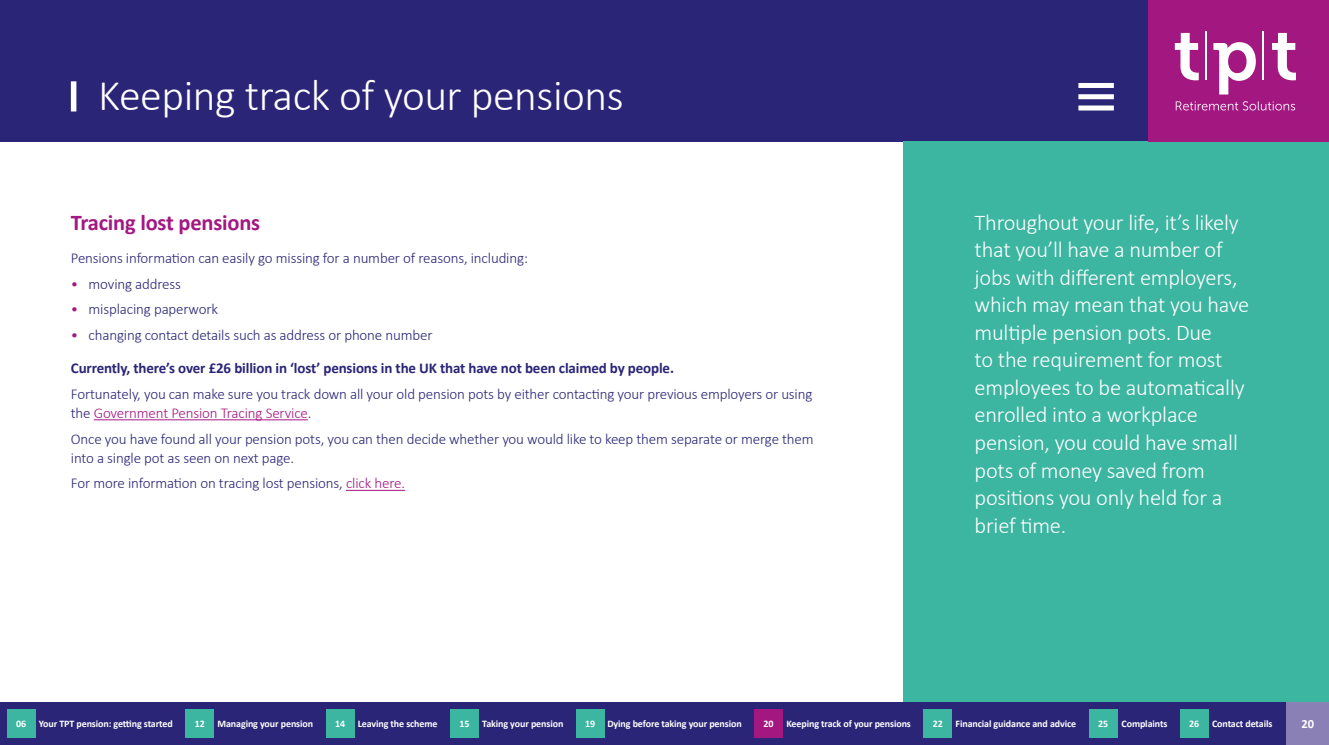
<style>
.page{position:relative;width:1329px;height:745px;background:#fff}
.page>*{position:absolute;margin:0;border:0;box-sizing:border-box;transform-origin:0 0}
.t1{font:300 43.75px "Calibri";letter-spacing:-.01em;color:#fff}
.t2{font:300 22.5px/27.5px "Calibri";letter-spacing:-.01em;color:#fff}
.t3{font:700 22.5px "Calibri";letter-spacing:-.01em;color:#a31781}
.t4{font:300 15px/18.8px "Calibri";letter-spacing:-.01em;color:#2b2577}
.t5{font:700 15px/32.9px "Calibri";letter-spacing:-.01em;color:#2b2577}
.t6{font:700 12.5px "Calibri";color:#fff}
.t7{font:700 10px "Calibri";letter-spacing:-.01em;color:#fff}
.s1{color:#a31781}
.s2{font-weight:300;color:#a31781}
.s3{font-weight:300}
</style>
<div class="page">
<hr style="left:94px;top:419px;width:214px;height:1px;background:#a31781">
<hr style="left:346px;top:489px;width:59px;height:1px;background:#a31781">
<div style="left:0;top:0;width:1148px;height:142px;background:#2b2577"></div>
<div style="left:71px;top:81px;width:5px;height:30px;background:#fff"></div>
<div style="left:904px;top:142px;width:425px;height:602px;background:#3cb5a1"></div>
<div style="left:1148px;top:0;width:181px;height:142px;background:#a31781"></div>
<svg style="left:1176px;top:101px;width:119px;height:9px"></svg>
<svg style="left:1175px;top:33px;width:24px;height:47px"></svg>
<svg style="left:1272px;top:33px;width:24px;height:47px"></svg>
<svg style="left:1213px;top:42px;width:43px;height:52px"></svg>
<hr style="left:1205px;top:31px;width:1px;height:49px;background:#fff">
<hr style="left:1262px;top:31px;width:1px;height:49px;background:#fff">
<div style="left:1078px;top:83px;width:36px;height:5px;background:#fff"></div>
<div style="left:1078px;top:94px;width:36px;height:5px;background:#fff"></div>
<div style="left:1078px;top:105px;width:36px;height:5px;background:#fff"></div>
<div style="left:0;top:702px;width:1307px;height:42px;background:#2b2577"></div>
<div style="left:7px;top:709px;width:28px;height:28px;background:#3cb5a1"></div>
<div style="left:186px;top:709px;width:28px;height:28px;background:#3cb5a1"></div>
<div style="left:326px;top:709px;width:28px;height:28px;background:#3cb5a1"></div>
<div style="left:450px;top:709px;width:29px;height:28px;background:#3cb5a1"></div>
<div style="left:576px;top:709px;width:28px;height:28px;background:#3cb5a1"></div>
<div style="left:754px;top:709px;width:29px;height:28px;background:#a31781"></div>
<div style="left:924px;top:709px;width:28px;height:28px;background:#3cb5a1"></div>
<div style="left:1089px;top:709px;width:28px;height:28px;background:#3cb5a1"></div>
<div style="left:1180px;top:709px;width:28px;height:28px;background:#3cb5a1"></div>
<div style="left:1286px;top:702px;width:43px;height:42px;background:#8a80b5"></div>
<h1 class="t1" style="left:98px;top:68px;width:527px">Keeping track of your pensions</h1>
<h2 class="t3" style="left:71px;top:206px;width:191px">Tracing lost pensions</h2>
<p class="t4" style="left:71px;top:248px;width:459px">Pensions information can easily go missing for a number of reasons, including:</p>
<p class="t4" style="left:71px;top:274px;width:112px"><span class="s1">•</span> moving address</p>
<p class="t4" style="left:71px;top:300px;width:149px"><span class="s1">•</span> misplacing paperwork</p>
<p class="t5" style="left:71px;top:318px;width:605px"><span class="s2">•</span> <span class="s3">changing contact details such as address or phone number<br></span>Currently, there’s over £26 billion in ‘lost’ pensions in the UK that have not been claimed by people.</p>
<p class="t4" style="left:71px;top:384px;width:743px">Fortunately, you can make sure you track down all your old pension pots by either contacting your previous employers or using the <span class="s1">Government Pension Tracing Service</span>.</p>
<p class="t4" style="left:71px;top:429px;width:744px">Once you have found all your pension pots, you can then decide whether you would like to keep them separate or merge them into a single pot as seen on next page.</p>
<p class="t4" style="left:71px;top:473px;width:336px">For more information on tracing lost pensions, <span class="s1">click here.</span></p>
<p class="t2" style="left:974px;top:208px;width:276px">Throughout your life, it’s likely that you’ll have a number of jobs with different employers, which may mean that you have multiple pension pots. Due<br>to the requirement for most employees to be automatically enrolled into a workplace pension, you could have small pots of money saved from positions you only held for a brief time.</p>
<p class="t7" style="left:16px;top:716px;width:12px">06</p>
<p class="t7" style="left:39px;top:716px;width:135px">Your TPT pension: getting started</p>
<p class="t7" style="left:195px;top:716px;width:12px">12</p>
<p class="t7" style="left:217px;top:716px;width:97px">Managing your pension</p>
<p class="t7" style="left:335px;top:716px;width:12px">14</p>
<p class="t7" style="left:358px;top:716px;width:81px">Leaving the scheme</p>
<p class="t7" style="left:459px;top:716px;width:12px">15</p>
<p class="t7" style="left:482px;top:716px;width:83px">Taking your pension</p>
<p class="t7" style="left:585px;top:716px;width:158px">19 Dying before taking your pension</p>
<p class="t7" style="left:763px;top:716px;width:12px">20</p>
<p class="t7" style="left:786px;top:716px;width:126px">Keeping track of your pensions</p>
<p class="t7" style="left:933px;top:716px;width:12px">22</p>
<p class="t7" style="left:955px;top:716px;width:122px">Financial guidance and advice</p>
<p class="t7" style="left:1098px;top:716px;width:12px">25</p>
<p class="t7" style="left:1121px;top:716px;width:47px">Complaints</p>
<p class="t7" style="left:1189px;top:716px;width:12px">26</p>
<p class="t7" style="left:1212px;top:716px;width:62px">Contact details</p>
<p class="t6" style="left:1301px;top:715px;width:14px">20</p>
</div>
